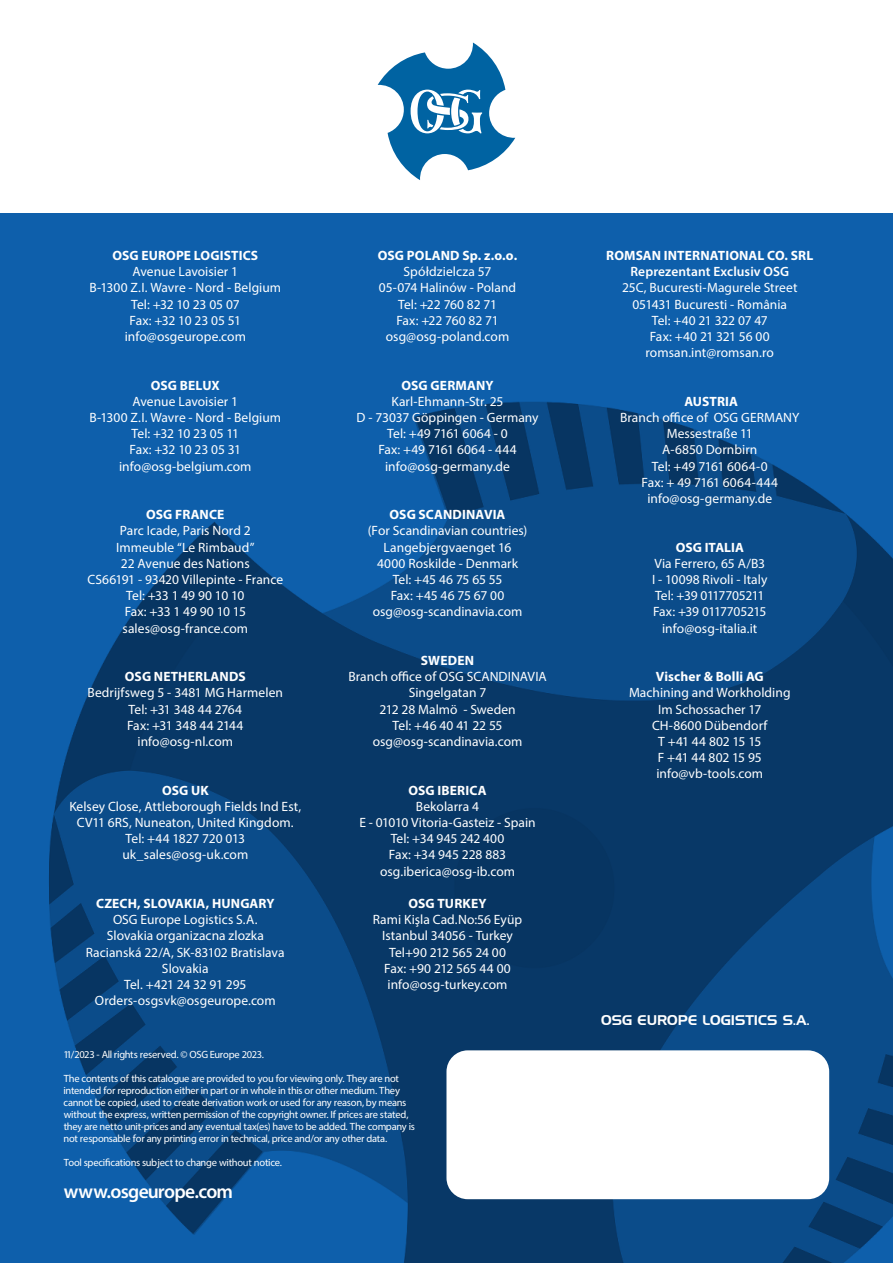
<style>
.page{position:relative;width:893px;height:1263px;background:#fff}
.page>*{position:absolute;margin:0;border:0;box-sizing:border-box;transform-origin:0 0}
.t1{font:600 19.5px "Myriad Pro";letter-spacing:-.04em;color:#fff}
.t2{font:13.65px "Handel Gothic BT";color:#fff}
.t3{font:13.5px/16.2px "Myriad Pro";color:#fff;text-align:center}
.t4{font:700 13.5px "Myriad Pro";letter-spacing:.005em;color:#fff}
.t5{font:600 13.5px "Myriad Pro";letter-spacing:.005em;color:#fff}
.t6{font:10.5px/12px "Myriad Pro";letter-spacing:-.025em;color:#fff}
</style>
<div class="page">
<div style="left:0;top:213px;width:893px;height:1050px;background:#0e5fab"></div>
<img style="left:49px;top:401px;width:844px;height:862px">
<svg style="left:378px;top:43px;width:137px;height:137px"></svg>
<div style="left:446px;top:1050px;width:383px;height:149px;background:#fff;border-radius:21px"></div>
<p class="t4" style="left:112px;top:250px;width:147px">OSG EUROPE LOGISTICS</p>
<p class="t3" style="left:90px;top:265px;width:193px">Avenue Lavoisier 1<br>B-1300 Z.I. Wavre - Nord - Belgium<br>Tel: +32 10 23 05 07<br>Fax: +32 10 23 05 51 info@osgeurope.com</p>
<p class="t4" style="left:151px;top:380px;width:71px">OSG BELUX</p>
<p class="t3" style="left:89px;top:394px;width:193px">Avenue Lavoisier 1<br>B-1300 Z.I. Wavre - Nord - Belgium<br>Tel: +32 10 23 05 11<br>Fax: +32 10 23 05 31 info@osg-belgium.com</p>
<p class="t4" style="left:146px;top:509px;width:80px">OSG FRANCE</p>
<p class="t3" style="left:87px;top:524px;width:197px">Parc Icade, Paris Nord 2<br>Immeuble “Le Rimbaud”<br>22 Avenue des Nations<br>CS66191 - 93420 Villepinte - France<br>Tel: +33 1 49 90 10 10<br>Fax: +33 1 49 90 10 15 sales@osg-france.com</p>
<p class="t4" style="left:125px;top:671px;width:122px">OSG NETHERLANDS</p>
<p class="t3" style="left:88px;top:686px;width:197px">Bedrijfsweg 5 - 3481 MG Harmelen<br>Tel: +31 348 44 2764<br>Fax: +31 348 44 2144 info@osg-nl.com</p>
<p class="t4" style="left:162px;top:785px;width:48px">OSG UK</p>
<p class="t3" style="left:69px;top:799px;width:233px">Kelsey Close, Attleborough Fields Ind Est,<br>CV11 6RS, Nuneaton, United Kingdom.<br>Tel: +44 1827 720 013 uk_sales@osg-uk.com</p>
<p class="t4" style="left:96px;top:898px;width:180px">CZECH, SLOVAKIA, HUNGARY</p>
<p class="t3" style="left:86px;top:913px;width:200px">OSG Europe Logistics S.A.<br>Slovakia organizacna zlozka<br>Racianská 22/A, SK-83102 Bratislava<br>Slovakia<br>Tel. +421 24 32 91 295<br>Orders-osgsvk@osgeurope.com</p>
<p class="t4" style="left:378px;top:250px;width:141px">OSG POLAND Sp. z.o.o.</p>
<p class="t3" style="left:379px;top:265px;width:139px">Spółdzielcza 57<br>05-074 Halinów - Poland<br>Tel: +22 760 82 71<br>Fax: +22 760 82 71 osg@osg-poland.com</p>
<p class="t4" style="left:401px;top:380px;width:94px">OSG GERMANY</p>
<p class="t3" style="left:357px;top:394px;width:184px">Karl-Ehmann-Str. 25<br>D - 73037 Göppingen - Germany<br>Tel: +49 7161 6064 - 0<br>Fax: +49 7161 6064 - 444 info@osg-germany.de</p>
<p class="t4" style="left:390px;top:509px;width:117px">OSG SCANDINAVIA</p>
<p class="t3" style="left:368px;top:524px;width:161px">(For Scandinavian countries)<br>Langebjergvaenget 16<br>4000 Roskilde - Denmark<br>Tel: +45 46 75 65 55<br>Fax: +45 46 75 67 00 osg@osg-scandinavia.com</p>
<p class="t4" style="left:421px;top:655px;width:55px">SWEDEN</p>
<p class="t3" style="left:348px;top:670px;width:200px">Branch office of OSG SCANDINAVIA<br>Singelgatan 7<br>212 28 Malmö - Sweden<br>Tel: +46 40 41 22 55 osg@osg-scandinavia.com</p>
<p class="t4" style="left:408px;top:785px;width:80px">OSG IBERICA</p>
<p class="t3" style="left:359px;top:799px;width:178px">Bekolarra 4<br>E - 01010 Vitoria-Gasteiz - Spain<br>Tel: +34 945 242 400<br>Fax: +34 945 228 883 osg.iberica@osg-ib.com</p>
<p class="t4" style="left:408px;top:898px;width:80px">OSG TURKEY</p>
<p class="t3" style="left:373px;top:913px;width:151px">Rami Kişla Cad.No:56 Eyüp<br>Istanbul 34056 - Turkey<br>Tel+90 212 565 24 00<br>Fax: +90 212 565 44 00 info@osg-turkey.com</p>
<p class="t6" style="left:63px;top:1049px;width:202px">11/2023 - All rights reserved. © OSG Europe 2023.</p>
<p class="t6" style="left:63px;top:1073px;width:353px">The contents of this catalogue are provided to you for viewing only. They are not intended for reproduction either in part or in whole in this or other medium. They cannot be copied, used to create derivation work or used for any reason, by means without the express, written permission of the copyright owner. If prices are stated, they are netto unit-prices and any eventual tax(es) have to be added. The company is not responsable for any printing error in technical, price and/or any other data.</p>
<p class="t6" style="left:64px;top:1157px;width:220px">Tool specifications subject to change without notice.</p>
<h1 class="t1" style="left:64px;top:1183px;width:171px">www.osgeurope.com</h1>
<p class="t4" style="left:606px;top:250px;width:208px">ROMSAN INTERNATIONAL CO. SRL</p>
<p class="t5" style="left:630px;top:266px;width:160px">Reprezentant Exclusiv OSG</p>
<p class="t3" style="left:622px;top:281px;width:177px">25C, Bucuresti-Magurele Street<br>051431 Bucuresti - România<br>Tel: +40 21 322 07 47<br>Fax: +40 21 321 56 00 romsan.int@romsan.ro</p>
<p class="t4" style="left:684px;top:396px;width:55px">AUSTRIA</p>
<p class="t3" style="left:620px;top:410px;width:181px">Branch office of OSG GERMANY<br>Messestraße 11<br>A-6850 Dornbirn<br>Tel: +49 7161 6064-0<br>Fax: + 49 7161 6064-444 info@osg-germany.de</p>
<p class="t4" style="left:676px;top:542px;width:70px">OSG ITALIA</p>
<p class="t3" style="left:652px;top:556px;width:117px">Via Ferrero, 65 A/B3<br>I - 10098 Rivoli - Italy<br>Tel: +39 0117705211<br>Fax: +39 0117705215 info@osg-italia.it</p>
<p class="t4" style="left:656px;top:671px;width:110px">Vischer &amp; Bolli AG</p>
<p class="t3" style="left:629px;top:686px;width:163px">Machining and Workholding<br>Im Schossacher 17<br>CH-8600 Dübendorf<br>T +41 44 802 15 15<br>F +41 44 802 15 95 info@vb-tools.com</p>
<p class="t2" style="left:601px;top:1015px;width:210px">OSG EUROPE LOGISTICS S.A.</p>
</div>
